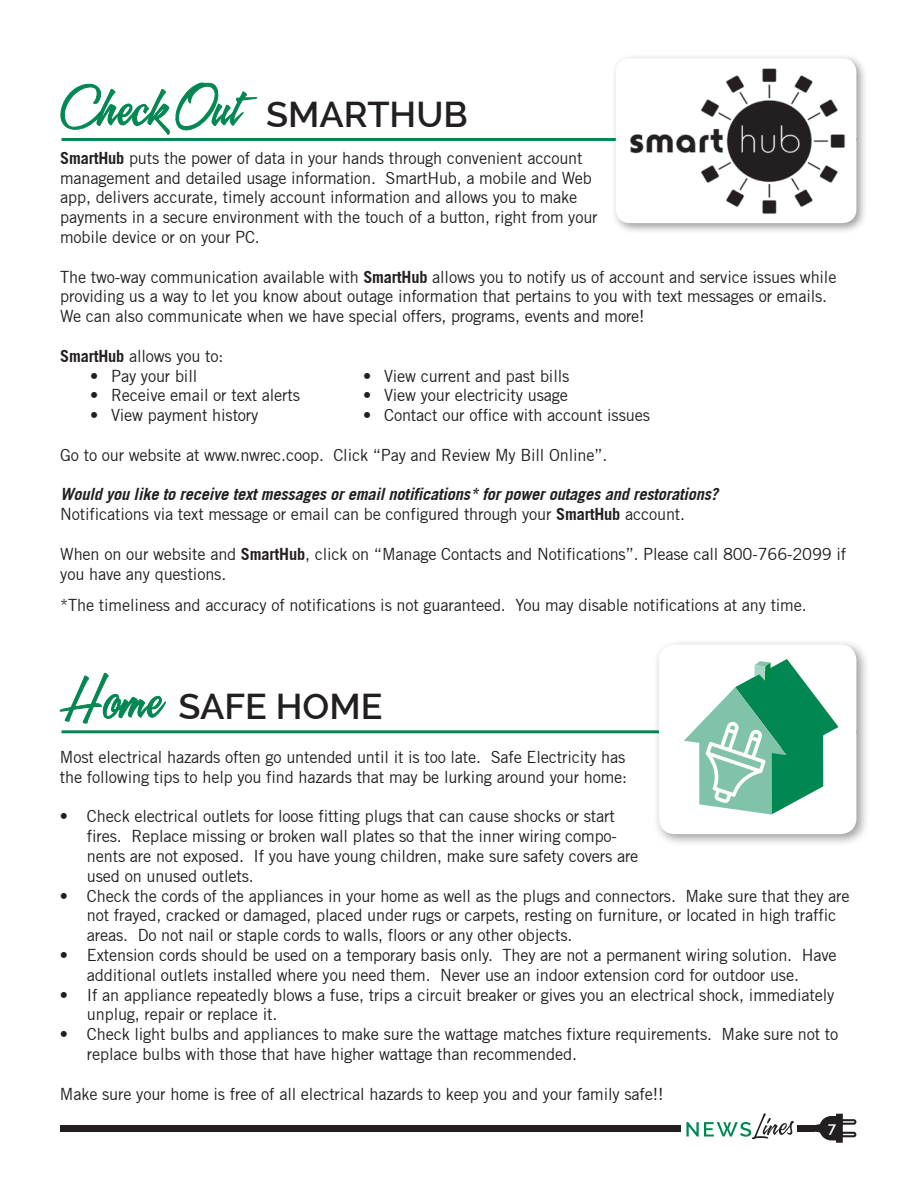
<style>
.page{position:relative;width:918px;height:1188px;background:#fff}
.page>*{position:absolute;margin:0;border:0;box-sizing:border-box;transform-origin:0 0}
.t1{font:51px "A&S Speedway";color:#008752}
.t2{font:600 36px "Raleway";color:#231f20}
.t3{font:16.5px/19.8px "Trade Gothic";letter-spacing:-.01em;color:#231f20}
.t4{font:italic 700 16.5px "Trade Gothic";letter-spacing:-.01em;color:#231f20}
.t5{font:600 15px "Raleway";color:#fff}
.s1{font-family:"Raleway";font-weight:600;font-size:36px;color:#231f20}
.s2{font-weight:700}
.s3{font-family:"A&S Speedway";font-weight:400;font-size:51px;color:#008752}
</style>
<div class="page">
<div style="left:60px;top:1125px;width:754px;height:6px;background:#231f20"></div>
<div style="left:681px;top:1119px;width:116px;height:20px;background:#fff"></div>
<hr style="left:61px;top:138px;width:795px;height:3px;background:#008752">
<svg style="left:60px;top:83px;width:197px;height:52px"></svg>
<div style="left:611px;top:53px;width:257px;height:182px;background:#231f20;opacity:.45"></div>
<div style="left:616px;top:58px;width:240px;height:165px;background:#fff;border-radius:14px"></div>
<img style="left:630px;top:68px;width:215px;height:146px">
<hr style="left:61px;top:730px;width:795px;height:3px;background:#008752">
<svg style="left:60px;top:673px;width:106px;height:50px"></svg>
<div style="left:653px;top:639px;width:217px;height:209px;background:#231f20;opacity:.45"></div>
<div style="left:659px;top:645px;width:197px;height:189px;background:#fff;border-radius:16px"></div>
<svg style="left:684px;top:659px;width:155px;height:156px"></svg>
<svg style="left:814px;top:1114px;width:42px;height:29px"></svg>
<svg style="left:686px;top:1113px;width:108px;height:26px"></svg>
<p class="t1" style="left:60px;top:80px;width:409px">Check Out <span class="s1">SMARTHUB</span></p>
<p class="t3" style="left:60px;top:148px;width:539px"><span class="s2">SmartHub</span> puts the power of data in your hands through convenient account management and detailed usage information. SmartHub, a mobile and Web app, delivers accurate, timely account information and allows you to make payments in a secure environment with the touch of a button, right from your mobile device or on your PC.</p>
<p class="t3" style="left:60px;top:267px;width:778px">The two-way communication available with <span class="s2">SmartHub</span> allows you to notify us of account and service issues while providing us a way to let you know about outage information that pertains to you with text messages or emails.<br>We can also communicate when we have special offers, programs, events and more!</p>
<p class="t3" style="left:60px;top:346px;width:165px"><span class="s2">SmartHub</span> allows you to:</p>
<p class="t3" style="left:90px;top:366px;width:109px">• Pay your bill</p>
<p class="t3" style="left:363px;top:366px;width:208px">• View current and past bills</p>
<p class="t3" style="left:90px;top:385px;width:211px">• Receive email or text alerts</p>
<p class="t3" style="left:363px;top:385px;width:206px">• View your electricity usage</p>
<p class="t3" style="left:90px;top:405px;width:170px">• View payment history</p>
<p class="t3" style="left:363px;top:405px;width:288px">• Contact our office with account issues</p>
<p class="t3" style="left:60px;top:445px;width:549px">Go to our website at www.nwrec.coop. Click “Pay and Review My Bill Online”.</p>
<h4 class="t4" style="left:60px;top:484px;width:659px">Would you like to receive text messages or email notifications* for power outages and restorations?</h4>
<p class="t3" style="left:60px;top:504px;width:626px">Notifications via text message or email can be configured through your <span class="s2">SmartHub</span> account.</p>
<p class="t3" style="left:60px;top:544px;width:788px">When on our website and <span class="s2">SmartHub</span>, click on “Manage Contacts and Notifications”. Please call 800-766-2099 if you have any questions.</p>
<p class="t3" style="left:60px;top:595px;width:748px">*The timeliness and accuracy of notifications is not guaranteed. You may disable notifications at any time.</p>
<p class="t2" style="left:60px;top:686px;width:324px"><span class="s3">Home</span> SAFE HOME</p>
<p class="t3" style="left:60px;top:747px;width:569px">Most electrical hazards often go untended until it is too late. Safe Electricity has the following tips to help you find hazards that may be lurking around your home:</p>
<p class="t3" style="left:60px;top:806px;width:559px;text-align:right">• Check electrical outlets for loose fitting plugs that can cause shocks or start fires. Replace missing or broken wall plates so that the inner wiring compo-</p>
<p class="t3" style="left:87px;top:846px;width:553px">nents are not exposed. If you have young children, make sure safety covers are</p>
<p class="t3" style="left:87px;top:866px;width:169px">used on unused outlets.</p>
<p class="t3" style="left:87px;top:886px;width:764px;text-indent:-27px">• Check the cords of the appliances in your home as well as the plugs and connectors. Make sure that they are not frayed, cracked or damaged, placed under rugs or carpets, resting on furniture, or located in high traffic areas. Do not nail or staple cords to walls, floors or any other objects.</p>
<p class="t3" style="left:87px;top:945px;width:751px;text-indent:-27px">• Extension cords should be used on a temporary basis only. They are not a permanent wiring solution. Have additional outlets installed where you need them. Never use an indoor extension cord for outdoor use.</p>
<p class="t3" style="left:87px;top:985px;width:749px;text-indent:-27px">• If an appliance repeatedly blows a fuse, trips a circuit breaker or gives you an electrical shock, immediately unplug, repair or replace it.</p>
<p class="t3" style="left:87px;top:1024px;width:753px;text-indent:-27px">• Check light bulbs and appliances to make sure the wattage matches fixture requirements. Make sure not to replace bulbs with those that have higher wattage than recommended.</p>
<p class="t3" style="left:60px;top:1084px;width:605px">Make sure your home is free of all electrical hazards to keep you and your family safe!!</p>
<p class="t5" style="left:828px;top:1119px;width:10px">7</p>
</div>
